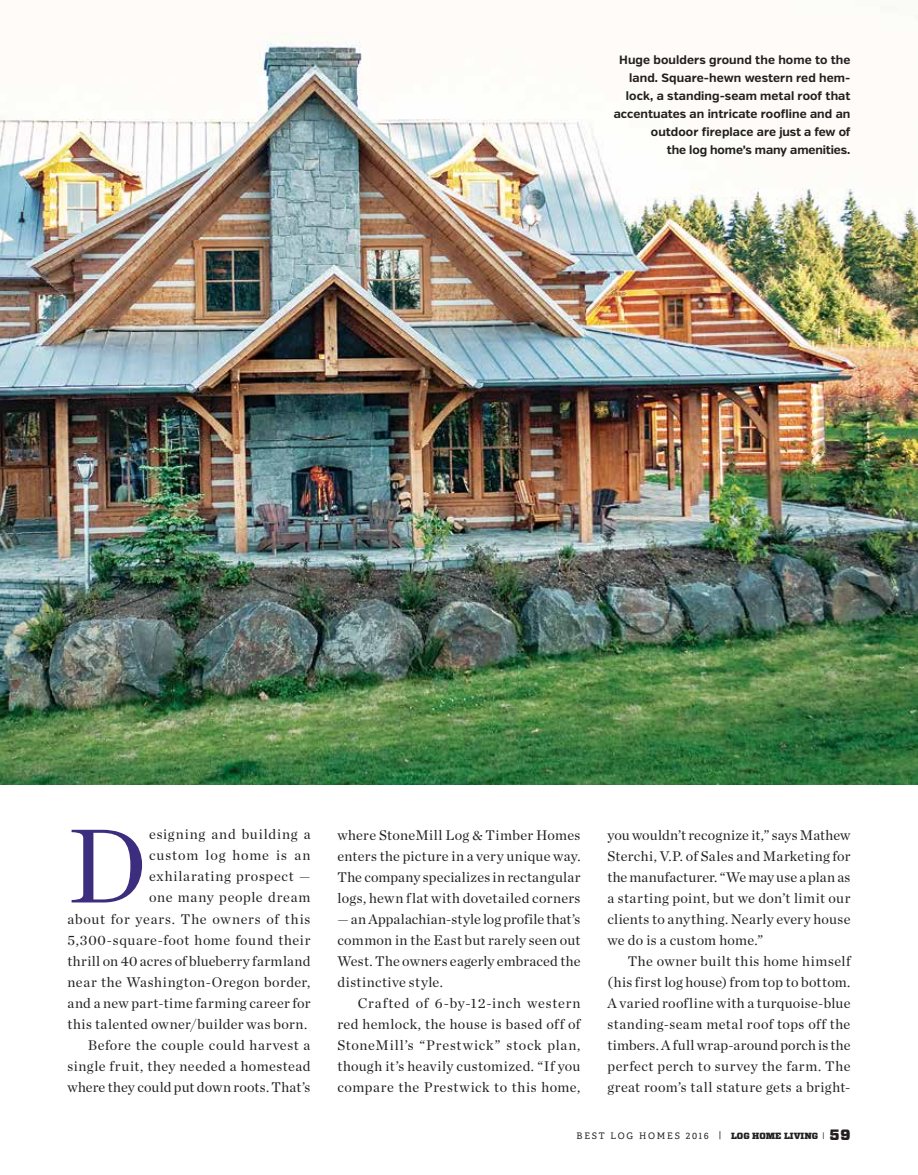
<style>
.page{position:relative;width:918px;height:1175px;background:#fff}
.page>*{position:absolute;margin:0;border:0;box-sizing:border-box;transform-origin:0 0}
.t1{font:107.1px "Chronicle Deck";color:#3d2d7e}
.t2{font:14.25px/21px "Chronicle Deck";letter-spacing:.035em;color:#231f20;text-align:justify}
.t3{font:700 12px/18px "Verb";letter-spacing:.005em;color:#231f20;text-align:right}
.t4{font:9px "Adelle";letter-spacing:.2em;color:#231f20}
.s1{font-family:"Vitesse";font-weight:900}
.s2{font-size:7.5px}
.s3{font-family:"Vitesse";font-weight:900;font-size:15px}
</style>
<div class="page">
<img style="left:0;top:6px;width:918px;height:778px">
<p class="t3" style="left:614px;top:51px;width:238px">Huge boulders ground the home to the land. Square-hewn western red hem&shy;lock, a standing-seam metal roof that accentuates an intricate roofline and an outdoor fireplace are just a few of<br>the log home’s many amenities.</p>
<p class="t2" style="left:67px;top:823px;width:245px;text-align:right">esigning and building a<br>custom log home is an exhilarating prospect —<br>one many people dream<br>about for years. The owners of this<br>5,300-square-foot home found their thrill on 40 acres of blueberry farmland near the Washington-Oregon border, and a new part-time farming career for this talented owner/builder was born.<br>Before the couple could harvest a single fruit, they needed a homestead where they could put down roots. That’s</p>
<p class="t2" style="left:337px;top:823px;width:245px">where StoneMill Log &amp; Timber Homes enters the picture in a very unique way.<br>The company specializes in rectangular logs, hewn flat with dovetailed corners</p>
<h1 class="t1" style="left:68px;top:784px;width:81px">D</h1>
<p class="t2" style="left:337px;top:907px;width:245px">— an Appalachian-style log profile that’s common in the East but rarely seen out West. The owners eagerly embraced the distinctive style.</p>
<p class="t2" style="left:337px;top:991px;width:245px;text-indent:20px">Crafted of 6-by-12-inch western red hemlock, the house is based off of StoneMill’s “Prestwick” stock plan, though it’s heavily customized. “If you compare the Prestwick to this home,</p>
<p class="t2" style="left:607px;top:823px;width:245px">you wouldn’t recognize it,” says Mathew Sterchi, V.P. of Sales and Marketing for the manufacturer. “We may use a plan as a starting point, but we don’t limit our clients to anything. Nearly every house we do is a custom home.”</p>
<p class="t2" style="left:607px;top:949px;width:245px;text-indent:20px">The owner built this home himself (his first log house) from top to bottom.<br>A varied roofline with a turquoise-blue standing-seam metal roof tops off the timbers. A full wrap-around porch is the perfect perch to survey the farm. The great room’s tall stature gets a bright-</p>
<p class="t4" style="left:577px;top:1130px;width:275px">BEST LOG HOMES 2016 | <span class="s1">LOG HOME LIVING</span> <span class="s2">|</span> <span class="s3">59</span></p>
</div>
